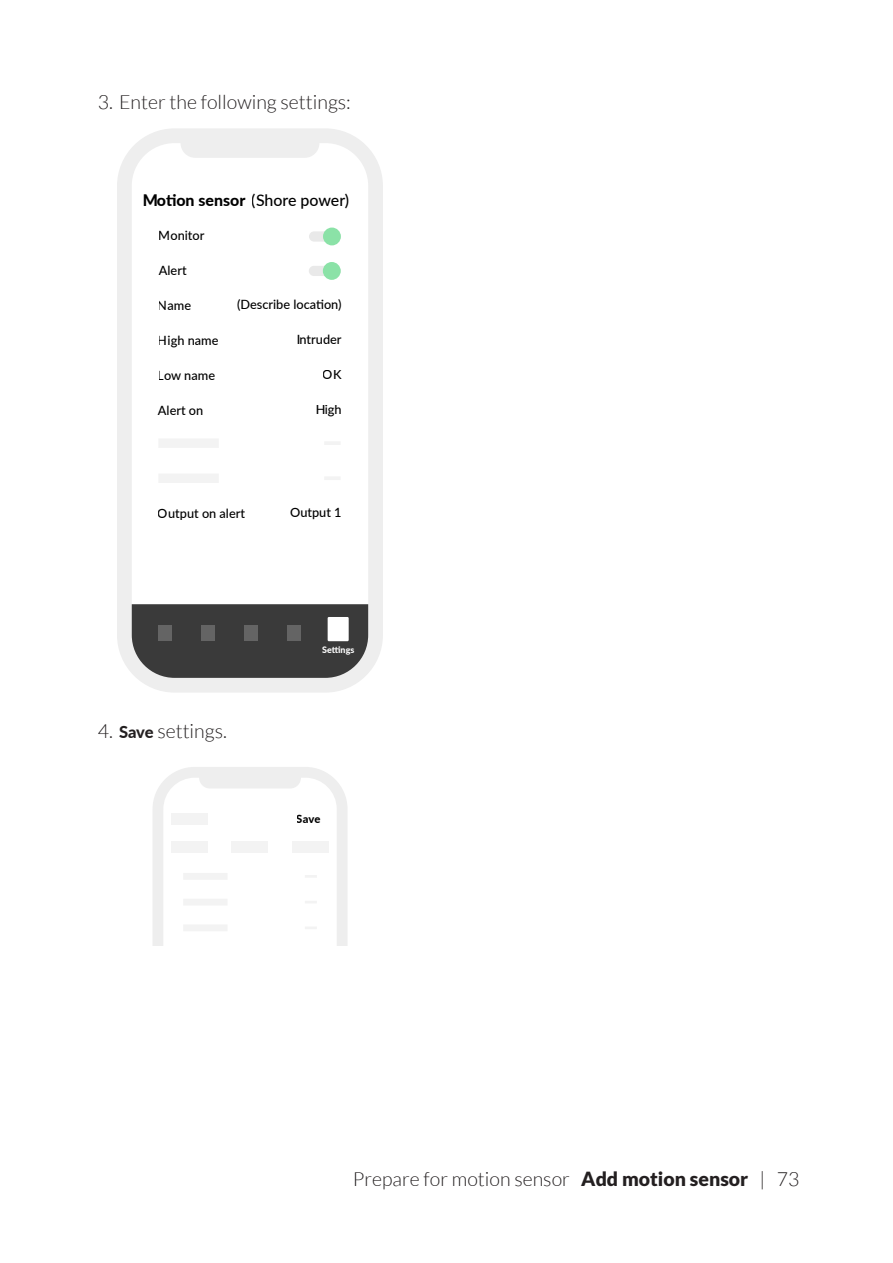
<style>
.page{position:relative;width:893px;height:1263px;background:#fff}
.page>*{position:absolute;margin:0;border:0;box-sizing:border-box;transform-origin:0 0}
.OL{font:300 19.5px "Lato";color:#231f20}
.t1{font:800 15.9px "Lato";color:#000}
.t2{font:500 12.75px "Lato";color:#000}
.t3{font:800 11.25px "Lato";color:#000}
.t4{font:800 9px "Lato";color:#fff}
.s1{font-weight:500}
.s2{font-weight:800;font-size:16.5px}
.s3{font-weight:900}
</style>
<div class="page">
<svg style="left:117px;top:128px;width:266px;height:565px"></svg>
<div style="left:181px;top:142px;width:138px;height:16px;background:#eee"></div>
<svg style="left:153px;top:767px;width:194px;height:179px"></svg>
<p class="OL" style="left:98px;top:92px;width:255px">3. Enter the following settings:</p>
<p class="t1" style="left:142px;top:189px;width:209px">Motion sensor <span class="s1">(Shore power)</span></p>
<p class="t2" style="left:159px;top:226px;width:47px">Monitor</p>
<p class="t2" style="left:159px;top:261px;width:29px">Alert</p>
<p class="t2" style="left:158px;top:296px;width:35px">Name</p>
<p class="t2" style="left:237px;top:295px;width:106px">(Describe location)</p>
<p class="t2" style="left:158px;top:331px;width:62px">High name</p>
<p class="t2" style="left:296px;top:330px;width:47px">Intruder</p>
<p class="t2" style="left:158px;top:366px;width:59px">Low name</p>
<p class="t2" style="left:323px;top:366px;width:20px">OK</p>
<p class="t2" style="left:158px;top:401px;width:47px">Alert on</p>
<p class="t2" style="left:315px;top:401px;width:28px">High</p>
<p class="t2" style="left:158px;top:504px;width:89px">Output on alert</p>
<p class="t2" style="left:290px;top:503px;width:53px">Output 1</p>
<p class="OL" style="left:98px;top:721px;width:131px">4. <span class="s2">Save</span> settings.</p>
<p class="t4" style="left:322px;top:643px;width:34px">Settings</p>
<p class="t3" style="left:297px;top:810px;width:25px">Save</p>
<h1 class="OL" style="left:353px;top:1169px;width:448px">Prepare for motion sensor <span class="s3">Add motion sensor</span> | 73</h1>
</div>
